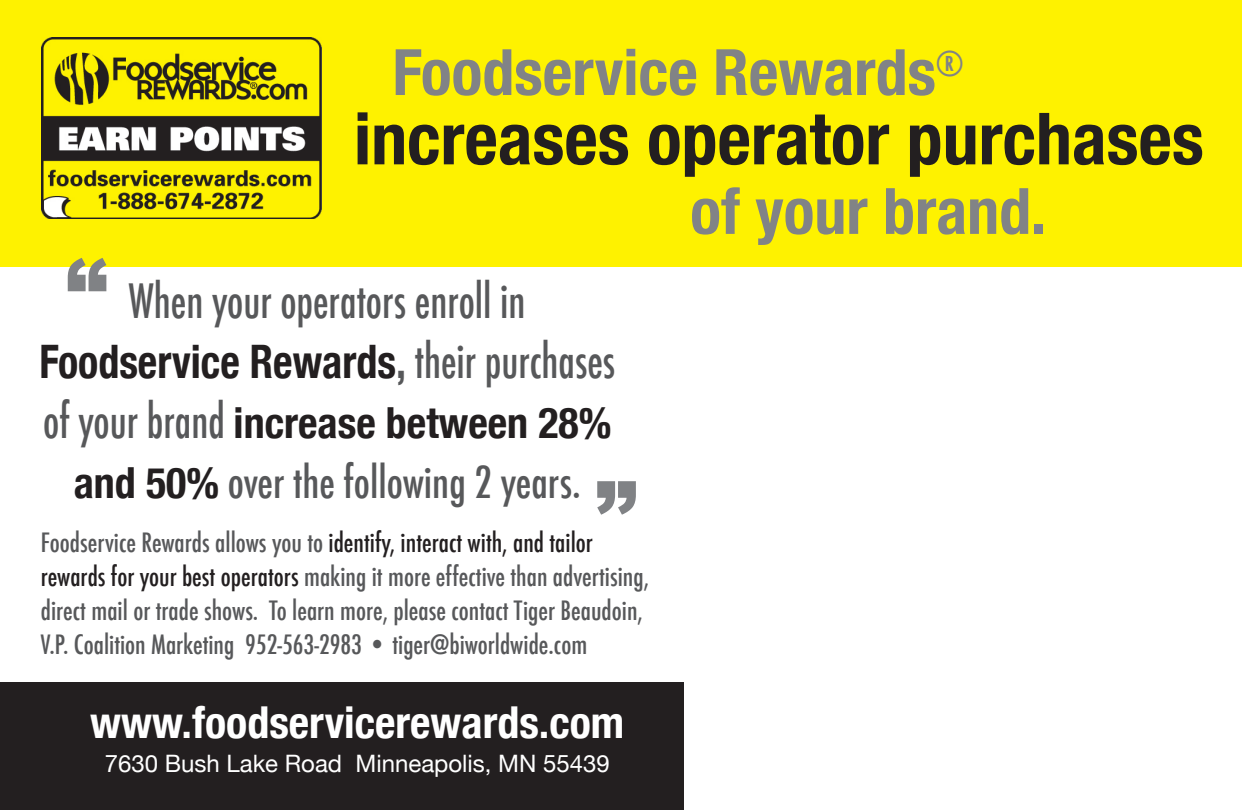
<style>
.page{position:relative;width:1242px;height:810px;background:#fff}
.page>*{position:absolute;margin:0;border:0;box-sizing:border-box;transform-origin:0 0}
.t1{font:900 84px "Arial";color:#808285}
.t2{font:700 condensed 72px "Helvetica Neue";color:#231f20}
.t3{font:700 condensed 64px "Helvetica Neue";color:#818386}
.t4{font:500 condensed 46.2px/60px "Futura";color:#57585a;text-align:center;scale:.91 1}
.t5{font:700 condensed 44px "Helvetica Neue";color:#fff}
.t6{font:700 condensed 42.8px/60px "Helvetica Neue";color:#231f20;text-align:center}
.t7{font:500 condensed 26px/34px "Futura";color:#57585a}
.t8{font:24px "Helvetica Neue";color:#fff}
.s1{font-family:"Helvetica Neue";font-weight:700;color:#231f20}
.s2{font-family:"Helvetica Neue";font-weight:700}
.s3{font-family:"Futura";font-weight:500;font-size:46.2px;color:#57585a}
.s4{font-family:"Futura";font-weight:500;color:#57585a}
.s5{color:#231f20}
</style>
<div class="page">
<div style="left:0;top:682px;width:684px;height:128px;background:#231f20"></div>
<div style="left:0;top:0;width:1242px;height:266px;background:#fef200"></div>
<img style="left:41px;top:37px;width:280px;height:182px">
<p class="t3" style="left:392px;top:34px;width:573px">Foodservice Rewards<sup>®</sup></p>
<p class="t2" style="left:354px;top:95px;width:851px">increases operator purchases</p>
<p class="t1" style="left:66px;top:242px;width:43px">“</p>
<p class="t4" style="left:39px;top:271px;width:634px">When your operators enroll in<br><span class="s1">Foodservice Rewards</span><span class="s2">,</span> their purchases</p>
<p class="t6" style="left:43px;top:392px;width:570px"><span class="s3">of your brand</span> increase between 28% and 50% <span class="s4">over the following 2 years.</span></p>
<p class="t1" style="left:595px;top:466px;width:43px">”</p>
<p class="t7" style="left:41px;top:525px;width:610px">Foodservice Rewards allows you to <span class="s5">identify, interact with, and tailor rewards for your best operators</span> making it more effective than advertising, direct mail or trade shows. To learn more, please contact Tiger Beaudoin, V.P. Coalition Marketing 952-563-2983 • tiger@biworldwide.com</p>
<p class="t5" style="left:90px;top:696px;width:536px">www.foodservicerewards.com</p>
<p class="t8" style="left:105px;top:749px;width:507px">7630 Bush Lake Road Minneapolis, MN 55439</p>
<p class="t3" style="left:690px;top:172px;width:358px">of your brand.</p>
</div>
